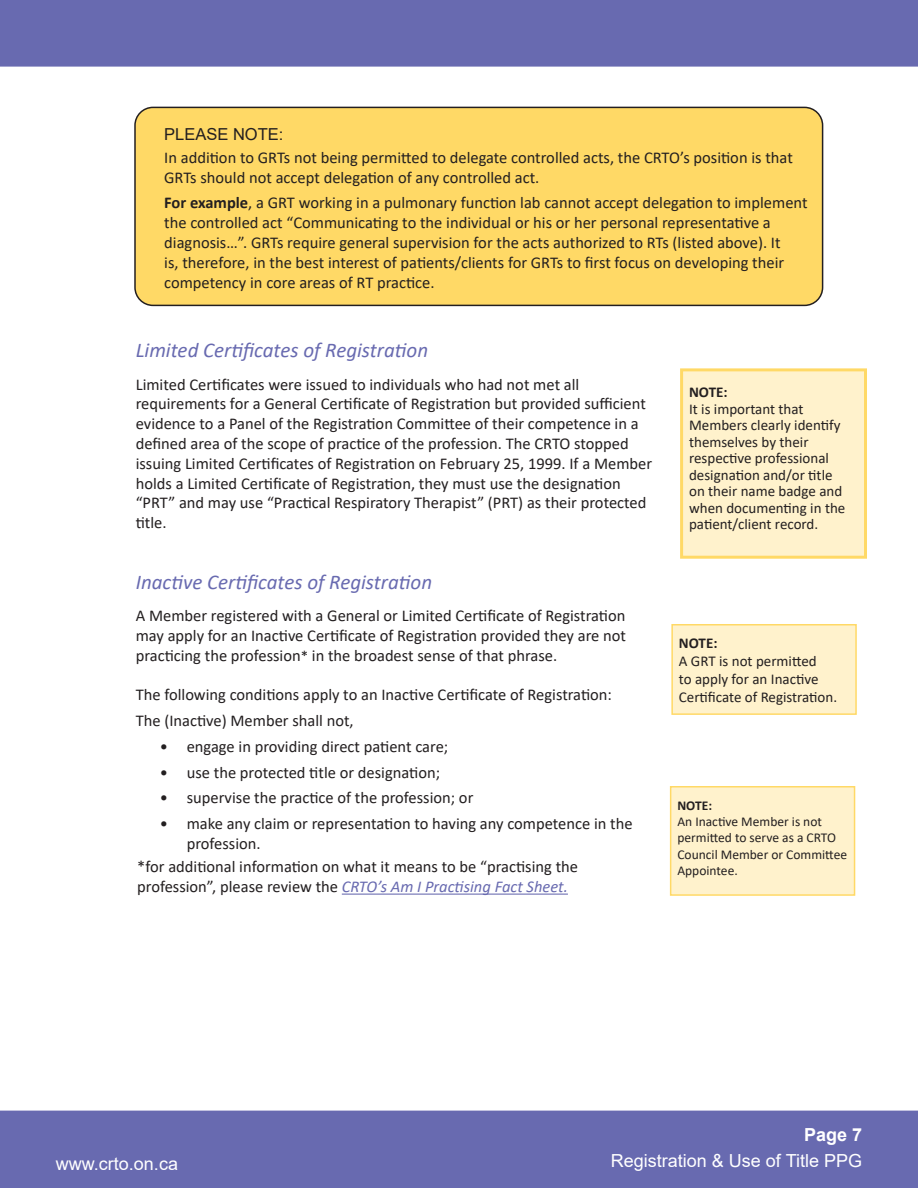
<style>
.page{position:relative;width:918px;height:1188px;background:#fff}
.page>*{position:absolute;margin:0;border:0;box-sizing:border-box;transform-origin:0 0}
.heading_3{font:italic 21px "Calibri";color:#686ab0}
.t1{font:18px "Arial";color:#fff}
.t2{font:700 18px "Arial";color:#fff}
.Paragraph_Style_3{font:16.5px/19.8px "Calibri";color:#231f20}
.Paragraph_Style_1{font:16.5px "Arial";color:#231f20}
.Paragraph_Style_3-2{font:15px/16.5px "Calibri";color:#231f20}
.Paragraph_Style_3-3{font:700 15px "Calibri";color:#231f20}
.Paragraph_Style_3-4{font:13.5px/16.2px "Calibri";color:#231f20}
.Paragraph_Style_3-5{font:700 13.5px "Calibri";color:#231f20}
.s1{font-weight:700}
.s2{font-size:15px}
.s3{font-style:italic;color:#686ab0}
</style>
<div class="page">
<div style="left:1px;top:1px;width:916px;height:65px;background:#686ab0"></div>
<div style="left:0;top:0;width:918px;height:67px;border:2px solid #686ab0"></div>
<div style="left:1px;top:1111px;width:916px;height:76px;background:#686ab0"></div>
<div style="left:0;top:1111px;width:918px;height:77px;border:2px solid #686ab0"></div>
<div style="left:135px;top:107px;width:688px;height:198px;background:#ffd966;border-radius:18px"></div>
<div style="left:134px;top:107px;width:689px;height:199px;border:2px solid #231f20;border-radius:18px"></div>
<div style="left:682px;top:370px;width:184px;height:187px;background:#fff2cc"></div>
<div style="left:680px;top:368px;width:187px;height:191px;border:3px solid #ffd966"></div>
<div style="left:672px;top:625px;width:184px;height:89px;background:#fff2cc"></div>
<div style="left:671px;top:624px;width:186px;height:91px;border:2px solid #ffd966"></div>
<hr style="left:342px;top:894px;width:226px;height:1px;background:#686ab0">
<div style="left:671px;top:787px;width:184px;height:108px;background:#fff2cc"></div>
<div style="left:670px;top:786px;width:185px;height:110px;border:2px solid #ffd966"></div>
<p class="Paragraph_Style_1" style="left:164px;top:123px;width:121px">PLEASE NOTE:</p>
<p class="Paragraph_Style_3" style="left:164px;top:147px;width:630px">In addition to GRTs not being permitted to delegate controlled acts, the CRTO’s position is that<br>GRTs should not accept delegation of any controlled act.</p>
<p class="Paragraph_Style_3" style="left:164px;top:193px;width:645px"><span class="s1">For example</span>, a GRT working in a pulmonary function lab cannot accept delegation to implement the controlled act “Communicating to the individual or his or her personal representative a diagnosis…”. GRTs require general supervision for the acts authorized to RTs (listed above). It<br>is, therefore, in the best interest of patients/clients for GRTs to first focus on developing their competency in core areas of RT practice.</p>
<p class="heading_3" style="left:136px;top:336px;width:294px">Limited Certificates of Registration</p>
<p class="Paragraph_Style_3" style="left:136px;top:374px;width:518px">Limited Certificates were issued to individuals who had not met all requirements for a General Certificate of Registration but provided sufficient evidence to a Panel of the Registration Committee of their competence in a defined area of the scope of practice of the profession. The CRTO stopped issuing Limited Certificates of Registration on February 25, 1999. If a Member holds a Limited Certificate of Registration, they must use the designation “PRT” and may use “Practical Respiratory Therapist” (PRT) as their protected title.</p>
<p class="heading_3" style="left:136px;top:567px;width:298px">Inactive Certificates of Registration</p>
<p class="Paragraph_Style_3" style="left:136px;top:605px;width:492px;text-align:justify">A Member registered with a General or Limited Certificate of Registration may apply for an Inactive Certificate of Registration provided they are not practicing the profession<span class="s2">*</span> in the broadest sense of that phrase.</p>
<p class="Paragraph_Style_3" style="left:136px;top:684px;width:478px">The following conditions apply to an Inactive Certificate of Registration:</p>
<p class="Paragraph_Style_3" style="left:136px;top:710px;width:219px">The (Inactive) Member shall not,</p>
<p class="Paragraph_Style_3" style="left:160px;top:736px;width:290px">• engage in providing direct patient care;</p>
<p class="Paragraph_Style_3" style="left:160px;top:762px;width:282px">• use the protected title or designation;</p>
<p class="Paragraph_Style_3" style="left:160px;top:788px;width:315px">• supervise the practice of the profession; or</p>
<p class="Paragraph_Style_3" style="left:187px;top:813px;width:447px;text-indent:-27px">• make any claim or representation to having any competence in the profession.</p>
<p class="Paragraph_Style_3" style="left:137px;top:857px;width:442px">*for additional information on what it means to be “practising the profession”, please review the <span class="s3">CRTO’s Am I Practising Fact Sheet.</span></p>
<p class="Paragraph_Style_3-3" style="left:689px;top:381px;width:40px">NOTE:</p>
<p class="Paragraph_Style_3-2" style="left:689px;top:400px;width:158px">It is important that<br>Members clearly identify themselves by their respective professional designation and/or title on their name badge and when documenting in the patient/client record.</p>
<p class="Paragraph_Style_3-3" style="left:679px;top:632px;width:40px">NOTE:</p>
<p class="Paragraph_Style_3-2" style="left:679px;top:652px;width:160px;line-height:18px">A GRT is not permitted<br>to apply for an Inactive<br>Certificate of Registration.</p>
<p class="Paragraph_Style_3-5" style="left:677px;top:796px;width:36px">NOTE:</p>
<p class="Paragraph_Style_3-4" style="left:677px;top:813px;width:171px">An Inactive Member is not permitted to serve as a CRTO<br>Council Member or Committee<br>Appointee.</p>
<p class="t2" style="left:804px;top:1122px;width:60px">Page 7</p>
<p class="t1" style="left:56px;top:1152px;width:124px">www.crto.on.ca</p>
<p class="t1" style="left:611px;top:1148px;width:253px">Registration &amp; Use of Title PPG</p>
</div>
